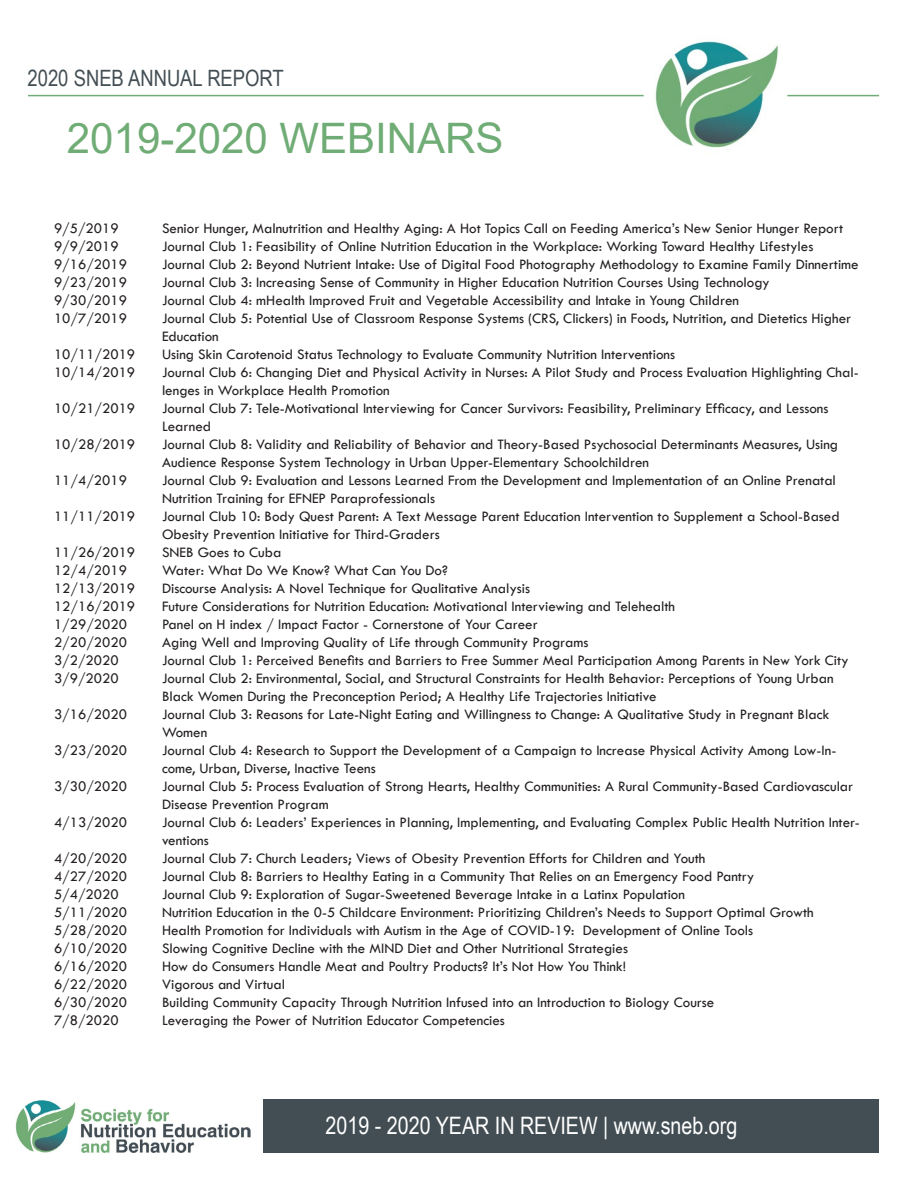
<style>
.page{position:relative;width:918px;height:1188px;background:#fff}
.page>*{position:absolute;margin:0;border:0;box-sizing:border-box;transform-origin:0 0}
.t1{font:42px "Arial";color:#70ac75}
.t2{font:24px "Arial Narrow";color:#fff}
.t3{font:22.5px "Arial Narrow";color:#434e54}
.t4{font:15px/18px "Tw Cen";color:#231f20}
</style>
<div class="page">
<hr style="left:28px;top:95px;width:616px;height:1px;background:#70ac75">
<hr style="left:787px;top:95px;width:92px;height:1px;background:#70ac75">
<img style="left:655px;top:41px;width:123px;height:107px">
<div style="left:264px;top:1099px;width:615px;height:54px;background:#434e54"></div>
<img style="left:15px;top:1100px;width:236px;height:53px">
<h3 class="t3" style="left:28px;top:62px;width:258px">2020 SNEB ANNUAL REPORT</h3>
<h1 class="t1" style="left:67px;top:109px;width:438px">2019-2020 WEBINARS</h1>
<p class="t4" style="left:54px;top:219px;width:66px">9/5/2019</p>
<p class="t4" style="left:162px;top:219px;width:683px">Senior Hunger, Malnutrition and Healthy Aging: A Hot Topics Call on Feeding America’s New Senior Hunger Report</p>
<p class="t4" style="left:54px;top:237px;width:66px">9/9/2019</p>
<p class="t4" style="left:162px;top:237px;width:653px">Journal Club 1: Feasibility of Online Nutrition Education in the Workplace: Working Toward Healthy Lifestyles</p>
<p class="t4" style="left:54px;top:255px;width:74px">9/16/2019</p>
<p class="t4" style="left:162px;top:255px;width:698px">Journal Club 2: Beyond Nutrient Intake: Use of Digital Food Photography Methodology to Examine Family Dinnertime</p>
<p class="t4" style="left:54px;top:273px;width:74px">9/23/2019</p>
<p class="t4" style="left:162px;top:273px;width:609px">Journal Club 3: Increasing Sense of Community in Higher Education Nutrition Courses Using Technology</p>
<p class="t4" style="left:54px;top:291px;width:74px">9/30/2019</p>
<p class="t4" style="left:162px;top:291px;width:579px">Journal Club 4: mHealth Improved Fruit and Vegetable Accessibility and Intake in Young Children</p>
<p class="t4" style="left:54px;top:309px;width:74px">10/7/2019</p>
<p class="t4" style="left:162px;top:309px;width:691px">Journal Club 5: Potential Use of Classroom Response Systems (CRS, Clickers) in Foods, Nutrition, and Dietetics Higher<br>Education</p>
<p class="t4" style="left:54px;top:345px;width:83px">10/11/2019</p>
<p class="t4" style="left:162px;top:345px;width:515px">Using Skin Carotenoid Status Technology to Evaluate Community Nutrition Interventions</p>
<p class="t4" style="left:54px;top:363px;width:83px">10/14/2019</p>
<p class="t4" style="left:162px;top:363px;width:698px">Journal Club 6: Changing Diet and Physical Activity in Nurses: A Pilot Study and Process Evaluation Highlighting Chal&shy;lenges in Workplace Health Promotion</p>
<p class="t4" style="left:54px;top:399px;width:83px">10/21/2019</p>
<p class="t4" style="left:162px;top:399px;width:668px">Journal Club 7: Tele-Motivational Interviewing for Cancer Survivors: Feasibility, Preliminary Efficacy, and Lessons<br>Learned</p>
<p class="t4" style="left:54px;top:435px;width:83px">10/28/2019</p>
<p class="t4" style="left:162px;top:435px;width:678px">Journal Club 8: Validity and Reliability of Behavior and Theory-Based Psychosocial Determinants Measures, Using<br>Audience Response System Technology in Urban Upper-Elementary Schoolchildren</p>
<p class="t4" style="left:54px;top:471px;width:74px">11/4/2019</p>
<p class="t4" style="left:162px;top:471px;width:675px">Journal Club 9: Evaluation and Lessons Learned From the Development and Implementation of an Online Prenatal<br>Nutrition Training for EFNEP Paraprofessionals</p>
<p class="t4" style="left:54px;top:507px;width:83px">11/11/2019</p>
<p class="t4" style="left:162px;top:507px;width:679px">Journal Club 10: Body Quest Parent: A Text Message Parent Education Intervention to Supplement a School-Based<br>Obesity Prevention Initiative for Third-Graders</p>
<p class="t4" style="left:54px;top:543px;width:83px">11/26/2019</p>
<p class="t4" style="left:162px;top:543px;width:121px">SNEB Goes to Cuba</p>
<p class="t4" style="left:54px;top:561px;width:74px">12/4/2019</p>
<p class="t4" style="left:162px;top:561px;width:287px">Water: What Do We Know? What Can You Do?</p>
<p class="t4" style="left:54px;top:579px;width:83px">12/13/2019</p>
<p class="t4" style="left:162px;top:579px;width:370px">Discourse Analysis: A Novel Technique for Qualitative Analysis</p>
<p class="t4" style="left:54px;top:597px;width:83px">12/16/2019</p>
<p class="t4" style="left:162px;top:597px;width:515px">Future Considerations for Nutrition Education: Motivational Interviewing and Telehealth</p>
<p class="t4" style="left:54px;top:615px;width:74px">1/29/2020</p>
<p class="t4" style="left:162px;top:615px;width:377px">Panel on H index / Impact Factor - Cornerstone of Your Career</p>
<p class="t4" style="left:54px;top:633px;width:74px">2/20/2020</p>
<p class="t4" style="left:162px;top:633px;width:428px">Aging Well and Improving Quality of Life through Community Programs</p>
<p class="t4" style="left:54px;top:651px;width:66px">3/2/2020</p>
<p class="t4" style="left:162px;top:651px;width:688px">Journal Club 1: Perceived Benefits and Barriers to Free Summer Meal Participation Among Parents in New York City</p>
<p class="t4" style="left:54px;top:669px;width:66px">3/9/2020</p>
<p class="t4" style="left:162px;top:669px;width:673px">Journal Club 2: Environmental, Social, and Structural Constraints for Health Behavior: Perceptions of Young Urban<br>Black Women During the Preconception Period; A Healthy Life Trajectories Initiative</p>
<p class="t4" style="left:54px;top:705px;width:74px">3/16/2020</p>
<p class="t4" style="left:162px;top:705px;width:669px">Journal Club 3: Reasons for Late-Night Eating and Willingness to Change: A Qualitative Study in Pregnant Black<br>Women</p>
<p class="t4" style="left:54px;top:741px;width:74px">3/23/2020</p>
<p class="t4" style="left:162px;top:741px;width:676px">Journal Club 4: Research to Support the Development of a Campaign to Increase Physical Activity Among Low-In&shy;come, Urban, Diverse, Inactive Teens</p>
<p class="t4" style="left:54px;top:777px;width:74px">3/30/2020</p>
<p class="t4" style="left:162px;top:777px;width:693px">Journal Club 5: Process Evaluation of Strong Hearts, Healthy Communities: A Rural Community-Based Cardiovascular<br>Disease Prevention Program</p>
<p class="t4" style="left:54px;top:813px;width:74px">4/13/2020</p>
<p class="t4" style="left:162px;top:813px;width:699px">Journal Club 6: Leaders’ Experiences in Planning, Implementing, and Evaluating Complex Public Health Nutrition Inter&shy;ventions</p>
<p class="t4" style="left:54px;top:849px;width:74px">4/20/2020</p>
<p class="t4" style="left:162px;top:849px;width:545px">Journal Club 7: Church Leaders; Views of Obesity Prevention Efforts for Children and Youth</p>
<p class="t4" style="left:54px;top:867px;width:74px">4/27/2020</p>
<p class="t4" style="left:162px;top:867px;width:594px">Journal Club 8: Barriers to Healthy Eating in a Community That Relies on an Emergency Food Pantry</p>
<p class="t4" style="left:54px;top:885px;width:66px">5/4/2020</p>
<p class="t4" style="left:162px;top:885px;width:525px">Journal Club 9: Exploration of Sugar-Sweetened Beverage Intake in a Latinx Population</p>
<p class="t4" style="left:54px;top:903px;width:74px">5/11/2020</p>
<p class="t4" style="left:162px;top:903px;width:653px">Nutrition Education in the 0-5 Childcare Environment: Prioritizing Children’s Needs to Support Optimal Growth</p>
<p class="t4" style="left:54px;top:921px;width:74px">5/28/2020</p>
<p class="t4" style="left:162px;top:921px;width:593px">Health Promotion for Individuals with Autism in the Age of COVID-19: Development of Online Tools</p>
<p class="t4" style="left:54px;top:939px;width:74px">6/10/2020</p>
<p class="t4" style="left:162px;top:939px;width:468px">Slowing Cognitive Decline with the MIND Diet and Other Nutritional Strategies</p>
<p class="t4" style="left:54px;top:957px;width:74px">6/16/2020</p>
<p class="t4" style="left:162px;top:957px;width:466px">How do Consumers Handle Meat and Poultry Products? It’s Not How You Think!</p>
<p class="t4" style="left:54px;top:975px;width:74px">6/22/2020</p>
<p class="t4" style="left:162px;top:975px;width:125px">Vigorous and Virtual</p>
<p class="t4" style="left:54px;top:993px;width:74px">6/30/2020</p>
<p class="t4" style="left:162px;top:993px;width:554px">Building Community Capacity Through Nutrition Infused into an Introduction to Biology Course</p>
<p class="t4" style="left:54px;top:1011px;width:66px">7/8/2020</p>
<p class="t4" style="left:162px;top:1011px;width:344px">Leveraging the Power of Nutrition Educator Competencies</p>
<h2 class="t2" style="left:326px;top:1108px;width:413px">2019 - 2020 YEAR IN REVIEW | www.sneb.org</h2>
</div>
